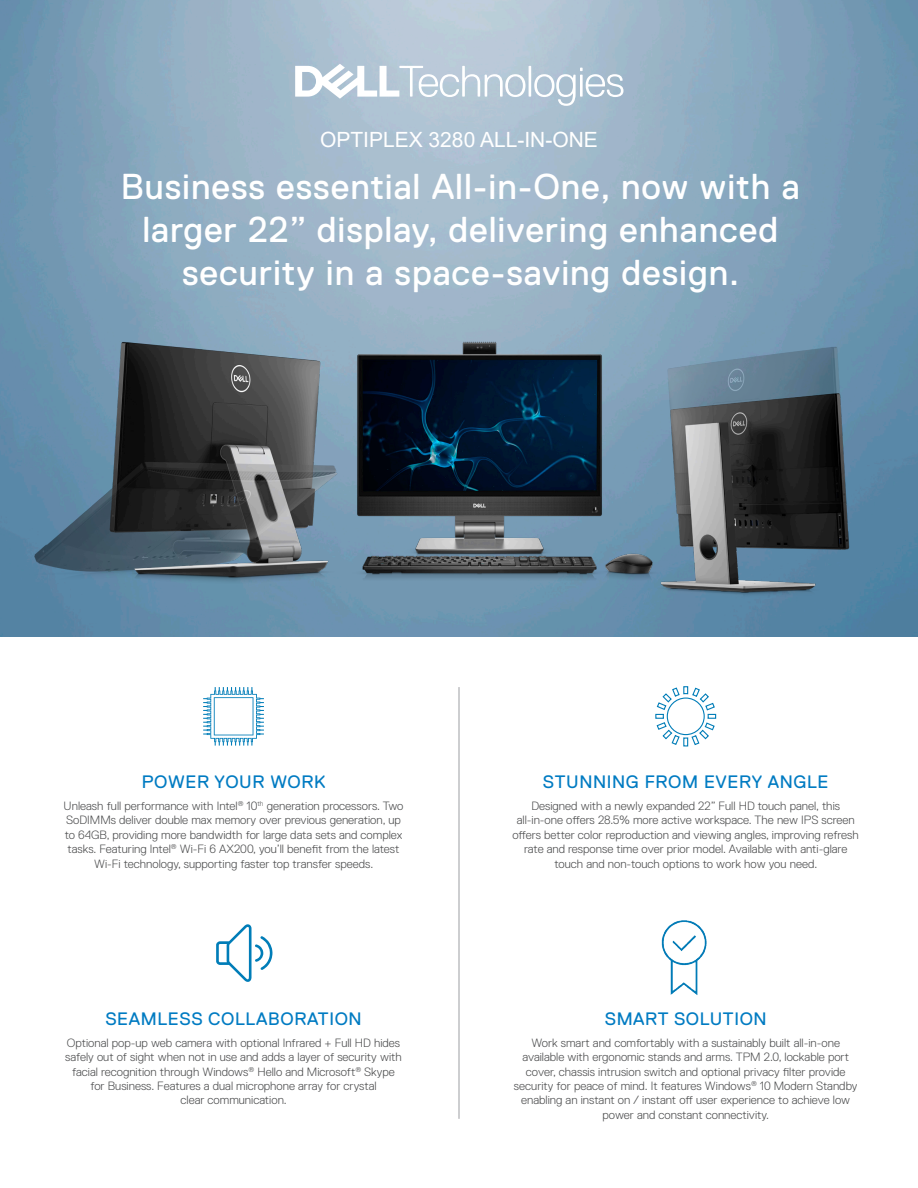
<style>
.page{position:relative;width:918px;height:1188px;background:#fff}
.page>*{position:absolute;margin:0;border:0;box-sizing:border-box;transform-origin:0 0}
.t1{font:36px/43.2px "Dell Replica";letter-spacing:.025em;color:#fff;text-align:center}
.t2{font:21px "Arial";color:#fff}
.t3{font:18px "Dell Replica";letter-spacing:.035em;color:#007bc2}
.t4{font:300 12px/14.4px "Dell Replica";color:#4b4c4d;text-align:center}
</style>
<div class="page">
<img style="left:0;top:0;width:918px;height:637px">
<img style="left:661px;top:920px;width:46px;height:75px">
<svg style="left:216px;top:924px;width:56px;height:58px"></svg>
<hr style="left:458px;top:687px;width:2px;height:432px;background:#a8a9ad">
<svg style="left:295px;top:64px;width:328px;height:42px"></svg>
<svg style="left:203px;top:687px;width:61px;height:59px"></svg>
<svg style="left:655px;top:686px;width:62px;height:61px"></svg>
<img style="left:293px;top:294px;width:373px;height:343px">
<img style="left:21px;top:323px;width:320px;height:314px">
<img style="left:606px;top:334px;width:309px;height:303px">
<p class="t2" style="left:320px;top:125px;width:279px">OPTIPLEX 3280 ALL-IN-ONE</p>
<p class="t1" style="left:121px;top:165px;width:680px">Business essential All-in-One, now with a larger 22” display, delivering enhanced security in a space-saving design.</p>
<p class="t3" style="left:142px;top:771px;width:185px">POWER YOUR WORK</p>
<p class="t4" style="left:64px;top:799px;width:341px">Unleash full performance with Intel<sup>®</sup> 10<sup>th</sup> generation processors. Two SoDIMMs deliver double max memory over previous generation, up to 64GB, providing more bandwidth for large data sets and complex tasks. Featuring Intel<sup>®</sup> Wi-Fi 6 AX200, you’ll benefit from the latest Wi-Fi technology, supporting faster top transfer speeds.</p>
<p class="t4" style="left:513px;top:799px;width:348px">Designed with a newly expanded 22” Full HD touch panel, this all-in-one offers 28.5% more active workspace. The new IPS screen offers better color reproduction and viewing angles, improving refresh rate and response time over prior model. Available with anti-glare touch and non-touch options to work how you need.</p>
<p class="t3" style="left:543px;top:771px;width:287px">STUNNING FROM EVERY ANGLE</p>
<p class="t3" style="left:105px;top:1008px;width:258px">SEAMLESS COLLABORATION</p>
<p class="t4" style="left:65px;top:1036px;width:338px">Optional pop-up web camera with optional Infrared + Full HD hides safely out of sight when not in use and adds a layer of security with facial recognition through Windows<sup>®</sup> Hello and Microsoft<sup>®</sup> Skype for Business. Features a dual microphone array for crystal<br>clear communication.</p>
<p class="t3" style="left:605px;top:1008px;width:164px">SMART SOLUTION</p>
<p class="t4" style="left:514px;top:1036px;width:345px">Work smart and comfortably with a sustainably built all-in-one available with ergonomic stands and arms. TPM 2.0, lockable port cover, chassis intrusion switch and optional privacy filter provide security for peace of mind. It features Windows<sup>®</sup> 10 Modern Standby enabling an instant on / instant off user experience to achieve low power and constant connectivity.</p>
</div>
